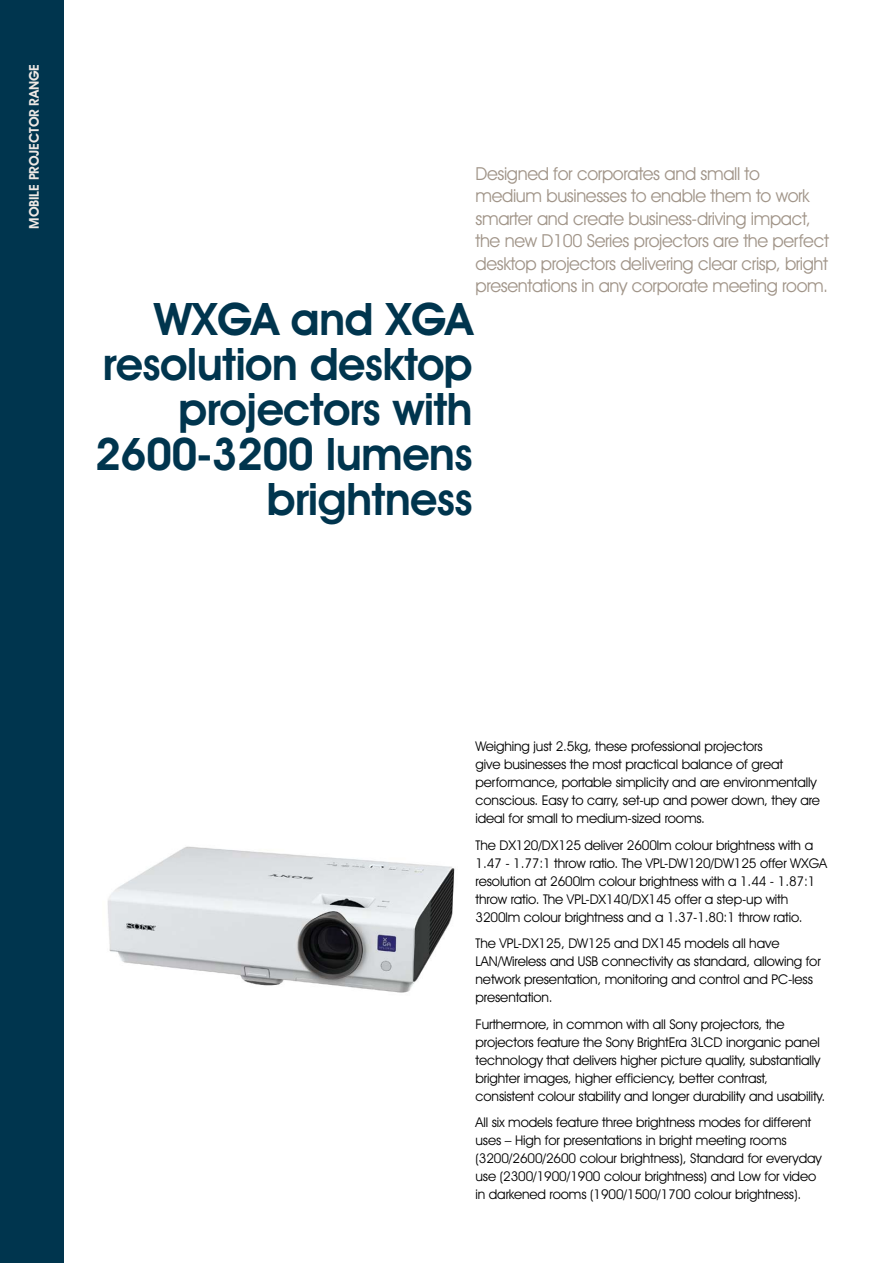
<style>
.page{position:relative;width:893px;height:1263px;background:#fff}
.page>*{position:absolute;margin:0;border:0;box-sizing:border-box;transform-origin:0 0}
.t1{font:600 45px/45px "Avant Garde IT Cby BT";letter-spacing:-.015em;color:#00354e;text-align:right}
.t2{font:18px/22.5px "Avant Garde IT Cby BT";letter-spacing:-.02em;color:#a19589}
.t3{font:13.5px/18px "Avant Garde IT Cby BT";letter-spacing:-.01em;color:#000}
.t4{font:600 13.5px "Avant Garde IT Cby BT";letter-spacing:-.01em;color:#efe9e5}
</style>
<div class="page">
<div style="left:0;top:0;width:64px;height:1263px;background:#00354e"></div>
<img style="left:107px;top:846px;width:348px;height:147px">
<p class="t4" style="left:26px;top:229px;width:166px;rotate:-90deg">MOBILE PROJECTOR RANGE</p>
<p class="t2" style="left:476px;top:162px;width:355px">Designed for corporates and small to medium businesses to enable them to work smarter and create business-driving impact, the new D100 Series projectors are the perfect desktop projectors delivering clear crisp, bright presentations in any corporate meeting room.</p>
<h1 class="t1" style="left:95px;top:297px;width:379px">WXGA and XGA resolution desktop projectors with<br>2600-3200 lumens brightness</h1>
<p class="t3" style="left:476px;top:737px;width:346px">Weighing just 2.5kg, these professional projectors<br>give businesses the most practical balance of great performance, portable simplicity and are environmentally conscious. Easy to carry, set-up and power down, they are ideal for small to medium-sized rooms.</p>
<p class="t3" style="left:476px;top:836px;width:353px">The DX120/DX125 deliver 2600lm colour brightness with a 1.47 - 1.77:1 throw ratio. The VPL-DW120/DW125 offer WXGA resolution at 2600lm colour brightness with a 1.44 - 1.87:1 throw ratio. The VPL-DX140/DX145 offer a step-up with 3200lm colour brightness and a 1.37-1.80:1 throw ratio.</p>
<p class="t3" style="left:476px;top:934px;width:347px">The VPL-DX125, DW125 and DX145 models all have LAN/Wireless and USB connectivity as standard, allowing for network presentation, monitoring and control and PC-less presentation.</p>
<p class="t3" style="left:476px;top:1015px;width:351px">Furthermore, in common with all Sony projectors, the projectors feature the Sony BrightEra 3LCD inorganic panel technology that delivers higher picture quality, substantially brighter images, higher efficiency, better contrast, consistent colour stability and longer durability and usability.</p>
<p class="t3" style="left:476px;top:1113px;width:348px">All six models feature three brightness modes for different uses – High for presentations in bright meeting rooms (3200/2600/2600 colour brightness), Standard for everyday use (2300/1900/1900 colour brightness) and Low for video in darkened rooms (1900/1500/1700 colour brightness).</p>
</div>
